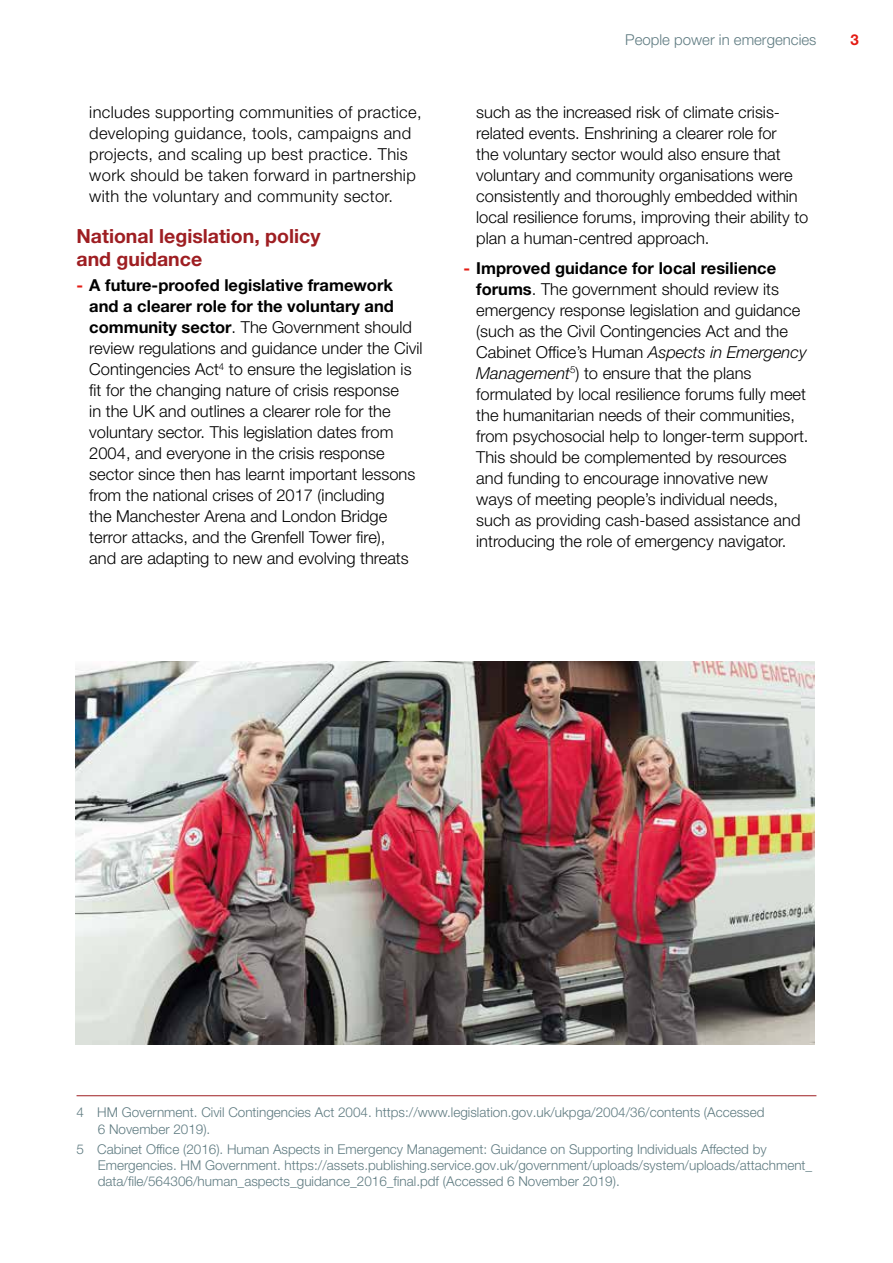
<style>
.page{position:relative;width:893px;height:1263px;background:#fff}
.page>*{position:absolute;margin:0;border:0;box-sizing:border-box;transform-origin:0 0}
.t1{font:700 19.5px/23.4px "Helvetica Neue LT Pro";color:#9e1e22}
.t2{font:300 16.5px/21px "Helvetica Neue LT Pro";color:#000}
.t3{font:300 16.5px/21px "Helvetica Neue LT Pro";letter-spacing:.02em;color:#000}
.t4{font:300 15px "Helvetica Neue LT Pro";color:#5f7b81}
.t5{font:700 15px "Helvetica Neue LT Pro";color:#e41b13}
.t6{font:300 13.5px/16.2px "Helvetica Neue LT Pro";color:#5f7b81}
.s1{font-weight:700;color:#e41b13}
.s2{font-weight:700}
.s3{font-style:italic}
</style>
<div class="page">
<hr style="left:77px;top:1095px;width:739px;height:1px;background:#9e1e22">
<img style="left:75px;top:662px;width:740px;height:382px">
<p class="t3" style="left:89px;top:101px;width:334px">includes supporting communities of practice, developing guidance, tools, campaigns and projects, and scaling up best practice. This work should be taken forward in partnership with the voluntary and community sector.</p>
<p class="t1" style="left:77px;top:223px;width:245px">National legislation, policy and guidance</p>
<p class="t2" style="left:89px;top:274px;width:335px;text-indent:-13px"><span class="s1">-</span> <span class="s2">A future-proofed legislative framework and a clearer role for the voluntary and community sector</span>. The Government should review regulations and guidance under the Civil Contingencies Act<sup>4</sup> to ensure the legislation is fit for the changing nature of crisis response<br>in the UK and outlines a clearer role for the voluntary sector. This legislation dates from 2004, and everyone in the crisis response sector since then has learnt important lessons from the national crises of 2017 (including<br>the Manchester Arena and London Bridge terror attacks, and the Grenfell Tower fire),<br>and are adapting to new and evolving threats</p>
<p class="t4" style="left:625px;top:30px;width:193px">People power in emergencies</p>
<p class="t5" style="left:850px;top:30px;width:10px">3</p>
<p class="t2" style="left:476px;top:101px;width:334px">such as the increased risk of climate crisis&shy;related events. Enshrining a clearer role for<br>the voluntary sector would also ensure that voluntary and community organisations were consistently and thoroughly embedded within local resilience forums, improving their ability to plan a human-centred approach.</p>
<p class="t2" style="left:476px;top:257px;width:334px;text-indent:-13px"><span class="s1">-</span> <span class="s2">Improved guidance for local resilience forums</span>. The government should review its emergency response legislation and guidance (such as the Civil Contingencies Act and the Cabinet Office’s Human <span class="s3">Aspects in Emergency Management</span><sup>5</sup>) to ensure that the plans formulated by local resilience forums fully meet the humanitarian needs of their communities, from psychosocial help to longer-term support.<br>This should be complemented by resources and funding to encourage innovative new ways of meeting people’s individual needs, such as providing cash-based assistance and introducing the role of emergency navigator.</p>
<p class="t6" style="left:98px;top:1104px;width:668px;text-indent:-21px">4 HM Government. Civil Contingencies Act 2004. https://www.legislation.gov.uk/ukpga/2004/36/contents (Accessed<br>6 November 2019).</p>
<p class="t6" style="left:98px;top:1141px;width:716px;text-indent:-21px">5 Cabinet Office (2016). Human Aspects in Emergency Management: Guidance on Supporting Individuals Affected by<br>Emergencies. HM Government. https://assets.publishing.service.gov.uk/government/uploads/system/uploads/attachment_ data/file/564306/human_aspects_guidance_2016_final.pdf (Accessed 6 November 2019).</p>
</div>
